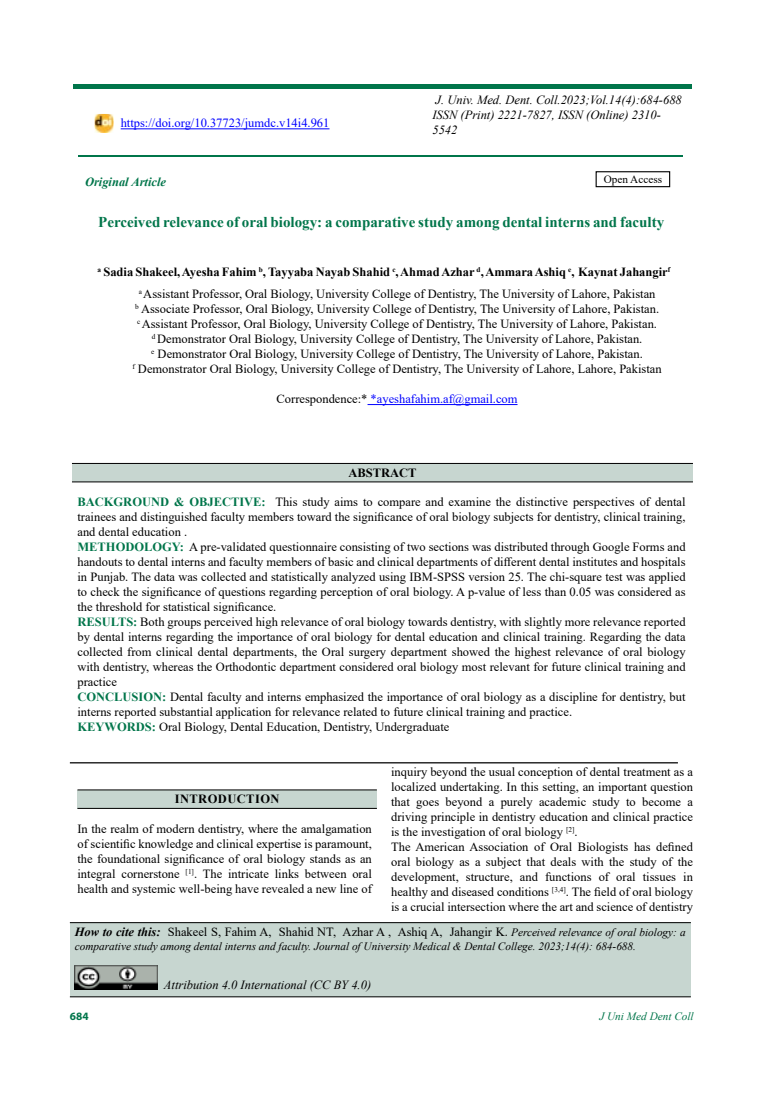
<style>
.page{position:relative;width:765px;height:1103px;background:#fff}
.page>*{position:absolute;margin:0;border:0;box-sizing:border-box;transform-origin:0 0}
.t1{font:700 15px "Times New Roman";color:#00754a}
.t2{font:12.5px/15px "Times New Roman";color:#000}
.t3{font:italic 12.5px/15px "Times New Roman";color:#000}
.t4{font:12.5px "Times New Roman";color:#00f}
.t5{font:italic 700 12.5px "Times New Roman";color:#00754a}
.t6{font:700 12.5px "Times New Roman";letter-spacing:.035em;color:#000}
.t7{font:700 12.5px "Times New Roman";color:#000}
.t8{font:italic 11.25px "Times New Roman";color:#000}
.t9{font:italic 11.25px "Times New Roman";color:#00754a}
.t10{font:11.25px "Times New Roman";color:#000}
.t11{font:700 11.25px "Myriad Pro";color:#00754a}
.s1{font-weight:700}
.s2{color:#000}
.s3{font-weight:700;color:#00754a}
.s4{font-weight:700;font-style:italic}
.s5{font-style:italic;font-size:11.25px}
</style>
<div class="page">
<div style="left:73px;top:84px;width:619px;height:5px;background:#00754a"></div>
<div style="left:596px;top:171px;width:74px;height:16px;border:1px solid #000"></div>
<div style="left:72px;top:463px;width:621px;height:19px;background:#c7d6d0"></div>
<hr style="left:72px;top:463px;width:621px;height:1px;background:#000">
<hr style="left:72px;top:481px;width:621px;height:1px;background:#000">
<hr style="left:121px;top:128px;width:208px;height:1px;background:#00f">
<hr style="left:368px;top:404px;width:150px;height:1px;background:#00f">
<hr style="left:79px;top:155px;width:604px;height:1px;background:#00754a">
<hr style="left:70px;top:762px;width:608px;height:1px;background:#000">
<div style="left:77px;top:790px;width:300px;height:18px;background:#c7d6d0"></div>
<hr style="left:77px;top:789px;width:300px;height:1px;background:#000">
<hr style="left:77px;top:808px;width:300px;height:1px;background:#000">
<div style="left:70px;top:922px;width:621px;height:74px;background:#c7d6d0"></div>
<hr style="left:70px;top:922px;width:621px;height:1px;background:#000">
<hr style="left:70px;top:996px;width:621px;height:1px;background:#000">
<img style="left:75px;top:965px;width:83px;height:24px">
<img style="left:94px;top:114px;width:20px;height:19px">
<p class="t4" style="left:121px;top:114px;width:210px">https://doi.org/10.37723/jumdc.v14i4.961</p>
<p class="t3" style="left:432px;top:92px;width:251px">J. Univ. Med. Dent. Coll.2023;Vol.14(4):684-688<br>ISSN (Print) 2221-7827, ISSN (Online) 2310-<br>5542</p>
<p class="t5" style="left:85px;top:173px;width:83px">Original Article</p>
<p class="t10" style="left:604px;top:171px;width:60px">Open Access</p>
<p class="t1" style="left:98px;top:211px;width:568px">Perceived relevance of oral biology: a comparative study among dental interns and faculty</p>
<p class="t2" style="left:139px;top:261px;width:533px;line-height:21.9px;text-indent:-41px"><sup>a</sup> <span class="s1">Sadia Shakeel, Ayesha Fahim</span> <sup>b</sup><span class="s1">, Tayyaba Nayab Shahid</span> <sup>c</sup><span class="s1">, Ahmad Azhar</span> <sup>d</sup><span class="s1">, Ammara Ashiq</span> <sup>e</sup><span class="s1">, Kaynat Jahangir</span><sup>f </sup><sup>a</sup> Assistant Professor, Oral Biology, University College of Dentistry, The University of Lahore, Pakistan</p>
<p class="t2" style="left:132px;top:301px;width:531px;text-align:center"><sup>b</sup> Associate Professor, Oral Biology, University College of Dentistry, The University of Lahore, Pakistan. <sup>c</sup> Assistant Professor, Oral Biology, University College of Dentistry, The University of Lahore, Pakistan.<br><sup>d</sup> Demonstrator Oral Biology, University College of Dentistry, The University of Lahore, Pakistan.<br><sup>e</sup> Demonstrator Oral Biology, University College of Dentistry, The University of Lahore, Pakistan.<br><sup>f</sup> Demonstrator Oral Biology, University College of Dentistry, The University of Lahore, Lahore, Pakistan</p>
<p class="t4" style="left:277px;top:390px;width:242px"><span class="s2">Correspondence:*</span> *ayeshafahim.af@gmail.com</p>
<p class="t7" style="left:349px;top:464px;width:70px">ABSTRACT</p>
<p class="t2" style="left:77px;top:493px;width:610px"><span class="s3">BACKGROUND &amp; OBJECTIVE:</span> This study aims to compare and examine the distinctive perspectives of dental trainees and distinguished faculty members toward the significance of oral biology subjects for dentistry, clinical training, and dental education .<br><span class="s3">METHODOLOGY:</span> A pre-validated questionnaire consisting of two sections was distributed through Google Forms and handouts to dental interns and faculty members of basic and clinical departments of different dental institutes and hospitals in Punjab. The data was collected and statistically analyzed using IBM-SPSS version 25. The chi-square test was applied to check the significance of questions regarding perception of oral biology. A p-value of less than 0.05 was considered as the threshold for statistical significance.<br><span class="s3">RESULTS:</span> Both groups perceived high relevance of oral biology towards dentistry, with slightly more relevance reported by dental interns regarding the importance of oral biology for dental education and clinical training. Regarding the data collected from clinical dental departments, the Oral surgery department showed the highest relevance of oral biology with dentistry, whereas the Orthodontic department considered oral biology most relevant for future clinical training and practice<br><span class="s3">CONCLUSION:</span> Dental faculty and interns emphasized the importance of oral biology as a discipline for dentistry, but interns reported substantial application for relevance related to future clinical training and practice.<br><span class="s3">KEYWORDS:</span> Oral Biology, Dental Education, Dentistry, Undergraduate</p>
<p class="t6" style="left:175px;top:790px;width:106px">INTRODUCTION</p>
<p class="t2" style="left:77px;top:820px;width:296px;text-align:justify">In the realm of modern dentistry, where the amalgamation of scientific knowledge and clinical expertise is paramount, the foundational significance of oral biology stands as an integral cornerstone <sup>[1]</sup>. The intricate links between oral health and systemic well-being have revealed a new line of</p>
<p class="t2" style="left:391px;top:764px;width:303px">inquiry beyond the usual conception of dental treatment as a localized undertaking. In this setting, an important question that goes beyond a purely academic study to become a driving principle in dentistry education and clinical practice is the investigation of oral biology <sup>[2]</sup>.<br>The American Association of Oral Biologists has defined oral biology as a subject that deals with the study of the development, structure, and functions of oral tissues in healthy and diseased conditions <sup>[3,4]</sup>. The field of oral biology is a crucial intersection where the art and science of dentistry</p>
<p class="t2" style="left:75px;top:924px;width:612px"><span class="s4">How to cite this:</span> Shakeel S, Fahim A, Shahid NT, Azhar A , Ashiq A, Jahangir K. <span class="s5">Perceived relevance of oral biology: a</span></p>
<p class="t8" style="left:75px;top:938px;width:563px">comparative study among dental interns and faculty. Journal of University Medical &amp; Dental College. 2023;14(4): 684-688.</p>
<p class="t3" style="left:164px;top:977px;width:209px">Attribution 4.0 International (CC BY 4.0)</p>
<p class="t11" style="left:70px;top:1010px;width:20px">684</p>
<p class="t9" style="left:599px;top:1008px;width:96px">J Uni Med Dent Coll</p>
</div>
